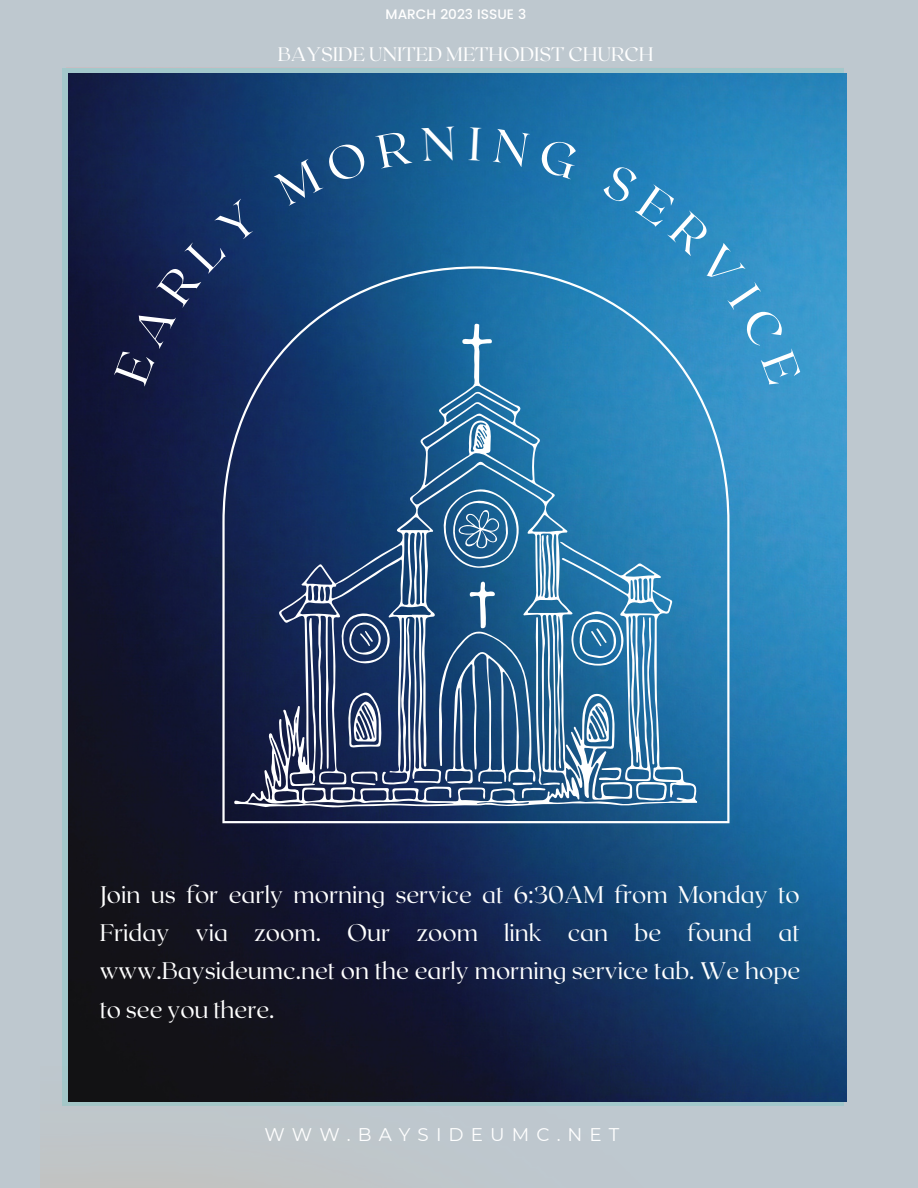
<style>
.page{position:relative;width:918px;height:1188px;background:#bec8cf}
.page>*{position:absolute;margin:0;border:0;box-sizing:border-box;transform-origin:0 0}
.t1{font:300 24px/38.2px "Roxborough CF";color:#fff;text-align:justify}
.t2{font:300 19.5px "Roxborough CF";color:#fff}
.t3{font:18.3px "Montserrat";letter-spacing:.385em;color:#fff}
.t4{font:500 13.65px "Poppins";color:#fff}
</style>
<div class="page">
<img style="left:41px;top:1067px;width:734px;height:121px">
<img style="left:69px;top:74px;width:777px;height:1028px">
<svg style="left:222px;top:745px;width:508px;height:78px;background:#345980"></svg>
<svg style="left:234px;top:745px;width:463px;height:64px;background:#4f6b8d"></svg>
<svg style="left:114px;top:126px;width:688px;height:619px;background:#275f8e"></svg>
<p class="t4" style="left:386px;top:6px;width:142px">MARCH 2023 ISSUE 3</p>
<p class="t2" style="left:278px;top:41px;width:377px">BAYSIDE UNITED METHODIST CHURCH</p>
<p class="t1" style="left:100px;top:874px;width:702px">Join us for early morning service at 6:30AM from Monday to Friday via zoom. Our zoom link can be found at www.Baysideumc.net on the early morning service tab. We hope to see you there.</p>
<p class="t3" style="left:264px;top:1123px;width:357px">WWW.BAYSIDEUMC.NET</p>
</div>
